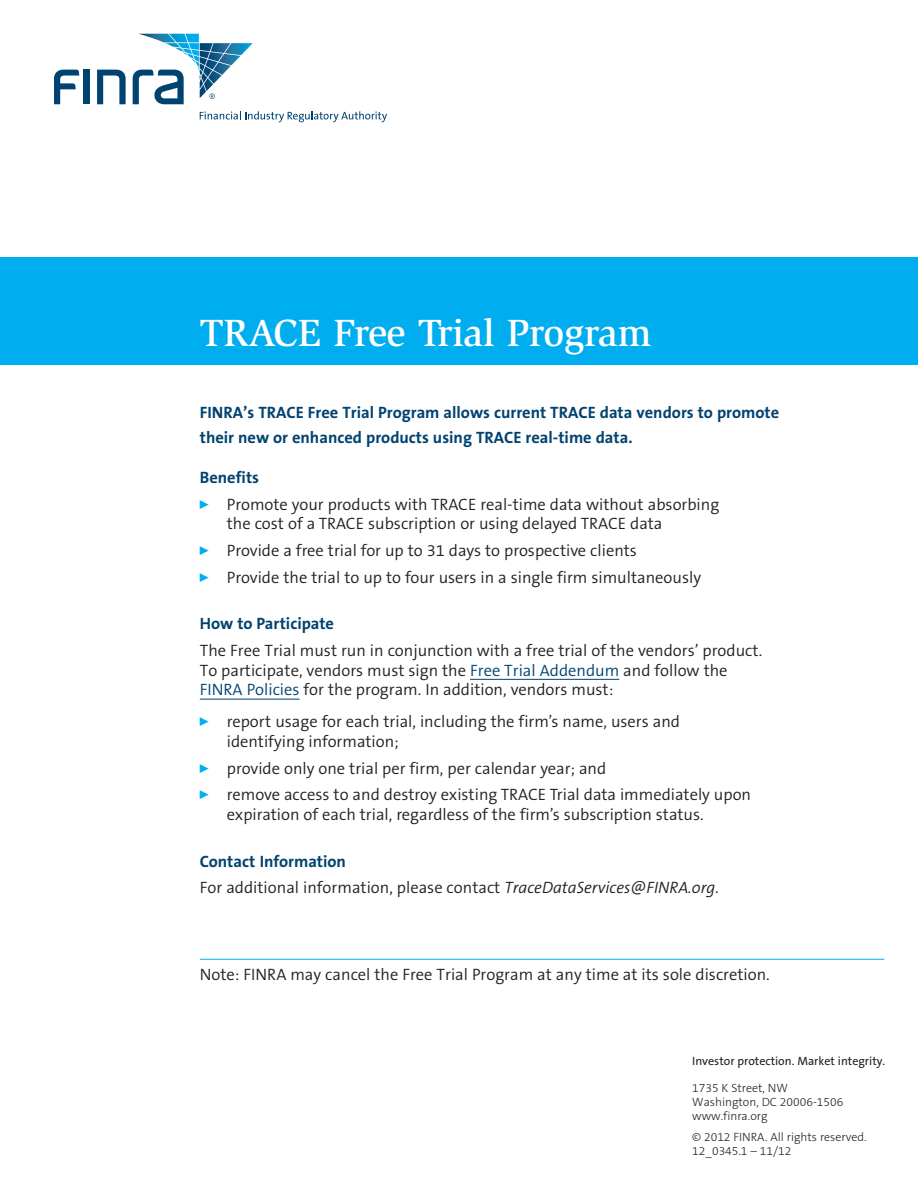
<style>
.page{position:relative;width:918px;height:1188px;background:#fff}
.page>*{position:absolute;margin:0;border:0;box-sizing:border-box;transform-origin:0 0}
.t1{font:500 39px "Slimbach LT";letter-spacing:-.005em;color:#fff}
.t2{font:300 16.5px/19.8px "The Sans B4";color:#231f20}
.t3{font:700 16.5px/25.5px "The Sans B7";color:#004270}
.t4{font:300 12px/14.4px "The Sans B3";color:#231f20}
.t5{font:12px "The Sans B5 Plain";color:#231f20}
.s1{color:#004270}
.s2{font-style:italic}
</style>
<div class="page">
<div style="left:0;top:257px;width:918px;height:108px;background:#00aeef"></div>
<div style="left:84px;top:70px;width:6px;height:34px;background:#004270"></div>
<svg style="left:97px;top:70px;width:29px;height:34px"></svg>
<svg style="left:54px;top:70px;width:25px;height:34px"></svg>
<svg style="left:200px;top:111px;width:187px;height:11px"></svg>
<svg style="left:133px;top:34px;width:120px;height:70px"></svg>
<hr style="left:470px;top:679px;width:149px;height:1px;background:#004270">
<hr style="left:200px;top:699px;width:100px;height:1px;background:#004270">
<hr style="left:200px;top:959px;width:684px;height:1px;background:#00aeef">
<h1 class="t1" style="left:200px;top:310px;width:453px">TRACE Free Trial Program</h1>
<p class="t3" style="left:200px;top:400px;width:581px">FINRA’s TRACE Free Trial Program allows current TRACE data vendors to promote their new or enhanced products using TRACE real-time data.</p>
<p class="t3" style="left:200px;top:465px;width:61px">Benefits</p>
<p class="t2" style="left:227px;top:495px;width:494px;text-indent:-27px"><sup>0</sup> Promote your products with TRACE real-time data without absorbing the cost of a TRACE subscription or using delayed TRACE data</p>
<p class="t2" style="left:200px;top:538px;width:503px;line-height:26.5px"><sup>0</sup> Provide a free trial for up to 31 days to prospective clients<br><sup>0</sup> Provide the trial to up to four users in a single firm simultaneously</p>
<p class="t3" style="left:200px;top:612px;width:136px">How to Participate</p>
<p class="t2" style="left:200px;top:641px;width:564px">The Free Trial must run in conjunction with a free trial of the vendors’ product.<br>To participate, vendors must sign the <span class="s1">Free Trial Addendum</span> and follow the<br><span class="s1">FINRA Policies</span> for the program. In addition, vendors must:</p>
<p class="t2" style="left:227px;top:712px;width:455px;text-indent:-27px"><sup>0</sup> report usage for each trial, including the firm’s name, users and identifying information;</p>
<p class="t2" style="left:200px;top:755px;width:553px;line-height:26.5px"><sup>0</sup> provide only one trial per firm, per calendar year; and<br><sup>0</sup> remove access to and destroy existing TRACE Trial data immediately upon</p>
<p class="t2" style="left:227px;top:805px;width:478px">expiration of each trial, regardless of the firm’s subscription status.</p>
<p class="t3" style="left:200px;top:849px;width:148px">Contact Information</p>
<p class="t2" style="left:200px;top:878px;width:521px">For additional information, please contact <span class="s2">TraceDataServices@FINRA.org</span>.</p>
<p class="t2" style="left:200px;top:965px;width:571px">Note: FINRA may cancel the Free Trial Program at any time at its sole discretion.</p>
<p class="t5" style="left:692px;top:1055px;width:195px">Investor protection. Market integrity.</p>
<p class="t4" style="left:692px;top:1081px;width:153px">1735 K Street, NW<br>Washington, DC 20006-1506 www.finra.org</p>
<p class="t4" style="left:692px;top:1130px;width:176px">© 2012 FINRA. All rights reserved.<br>12_0345.1 – 11/12</p>
</div>
